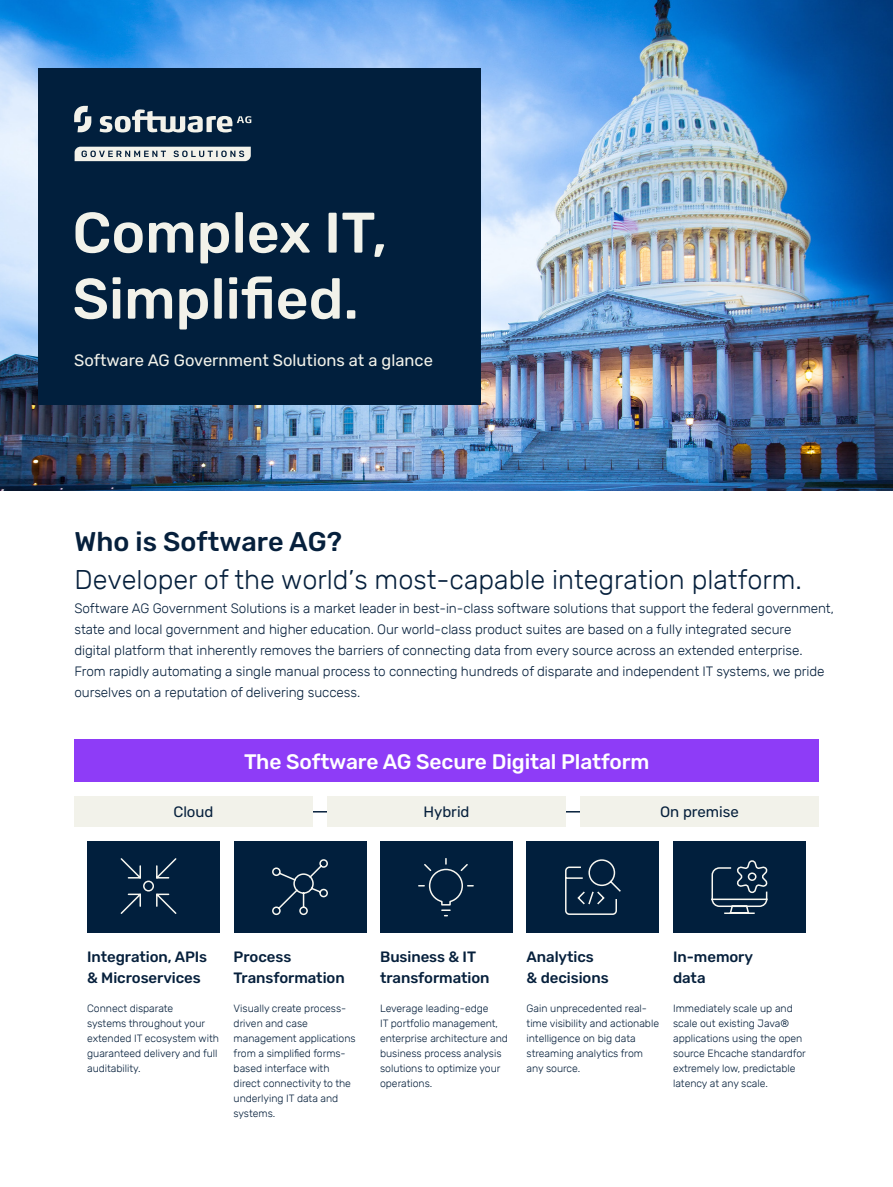
<style>
.page{position:relative;width:893px;height:1187px;background:#fff}
.page>*{position:absolute;margin:0;border:0;box-sizing:border-box;transform-origin:0 0}
.t1{font:500 57px/66px "Rubik";color:#f2f2ea}
.t2{font:300 27px "Rubik";color:#06203c}
.t3{font:500 27px "Rubik";color:#06203c}
.t4{font:500 21px "Rubik";letter-spacing:-.005em;color:#fff}
.t5{font:16.5px "Rubik";color:#f2f2ea}
.t6{font:500 15px/21px "Rubik";letter-spacing:-.005em;color:#06203c}
.t7{font:15px "Rubik";color:#06203c}
.t8{font:300 13.5px/21px "Rubik";letter-spacing:-.005em;color:#06203c}
.t9{font:300 10.5px/15px "Rubik";letter-spacing:-.005em;color:#06203c}
</style>
<div class="page">
<img style="left:0;top:0;width:893px;height:490px">
<div style="left:74px;top:739px;width:745px;height:43px;background:#8e3cf7"></div>
<div style="left:87px;top:841px;width:133px;height:92px;background:#011f3d"></div>
<div style="left:380px;top:841px;width:133px;height:92px;background:#011f3d"></div>
<div style="left:234px;top:841px;width:132px;height:92px;background:#011f3d"></div>
<div style="left:527px;top:841px;width:132px;height:92px;background:#011f3d"></div>
<div style="left:673px;top:841px;width:133px;height:92px;background:#011f3d"></div>
<svg style="left:120px;top:858px;width:57px;height:56px"></svg>
<svg style="left:272px;top:859px;width:56px;height:56px"></svg>
<svg style="left:418px;top:858px;width:56px;height:59px"></svg>
<svg style="left:565px;top:859px;width:56px;height:56px"></svg>
<svg style="left:711px;top:860px;width:57px;height:54px"></svg>
<hr style="left:293px;top:811px;width:311px;height:1px;background:#06203c">
<div style="left:74px;top:796px;width:238px;height:31px;background:#f2f2ea"></div>
<div style="left:327px;top:796px;width:238px;height:31px;background:#f2f2ea"></div>
<div style="left:580px;top:796px;width:239px;height:31px;background:#f2f2ea"></div>
<div style="left:38px;top:69px;width:442px;height:336px;background:#011f3d"></div>
<svg style="left:75px;top:147px;width:176px;height:14px"></svg>
<svg style="left:74px;top:106px;width:177px;height:26px"></svg>
<h1 class="t1" style="left:72px;top:201px;width:316px">Complex IT,<br>Simplified.</h1>
<h3 class="t5" style="left:74px;top:351px;width:360px">Software AG Government Solutions at a glance</h3>
<h2 class="t3" style="left:74px;top:525px;width:269px">Who is Software AG?</h2>
<h2 class="t2" style="left:74px;top:564px;width:729px">Developer of the world’s most-capable integration platform.</h2>
<p class="t8" style="left:74px;top:598px;width:761px">Software AG Government Solutions is a market leader in best-in-class software solutions that support the federal government, state and local government and higher education. Our world-class product suites are based on a fully integrated secure<br>digital platform that inherently removes the barriers of connecting data from every source across an extended enterprise.<br>From rapidly automating a single manual process to connecting hundreds of disparate and independent IT systems, we pride ourselves on a reputation of delivering success.</p>
<h3 class="t4" style="left:244px;top:749px;width:407px">The Software AG Secure Digital Platform</h3>
<h3 class="t7" style="left:173px;top:803px;width:42px">Cloud</h3>
<h3 class="t7" style="left:423px;top:803px;width:48px">Hybrid</h3>
<h3 class="t7" style="left:660px;top:803px;width:80px">On premise</h3>
<h3 class="t6" style="left:87px;top:946px;width:122px">Integration, APIs &amp; Microservices</h3>
<p class="t9" style="left:87px;top:1000px;width:133px">Connect disparate<br>systems throughout your extended IT ecosystem with guaranteed delivery and full auditability.</p>
<h3 class="t6" style="left:234px;top:946px;width:113px">Process<br>Transformation</h3>
<p class="t9" style="left:234px;top:1000px;width:124px">Visually create process&shy;driven and case management applications from a simplified forms&shy;based interface with direct connectivity to the underlying IT data and systems.</p>
<h3 class="t6" style="left:380px;top:946px;width:111px">Business &amp; IT transformation</h3>
<p class="t9" style="left:380px;top:1000px;width:129px">Leverage leading-edge<br>IT portfolio management, enterprise architecture and business process analysis solutions to optimize your operations.</p>
<h3 class="t6" style="left:527px;top:946px;width:84px">Analytics<br>&amp; decisions</h3>
<p class="t9" style="left:527px;top:1000px;width:134px">Gain unprecedented real&shy;time visibility and actionable intelligence on big data streaming analytics from any source.</p>
<h3 class="t6" style="left:673px;top:946px;width:81px">In-memory data</h3>
<p class="t9" style="left:673px;top:1000px;width:134px">Immediately scale up and scale out existing Java® applications using the open source Ehcache standardfor extremely low, predictable latency at any scale.</p>
</div>
